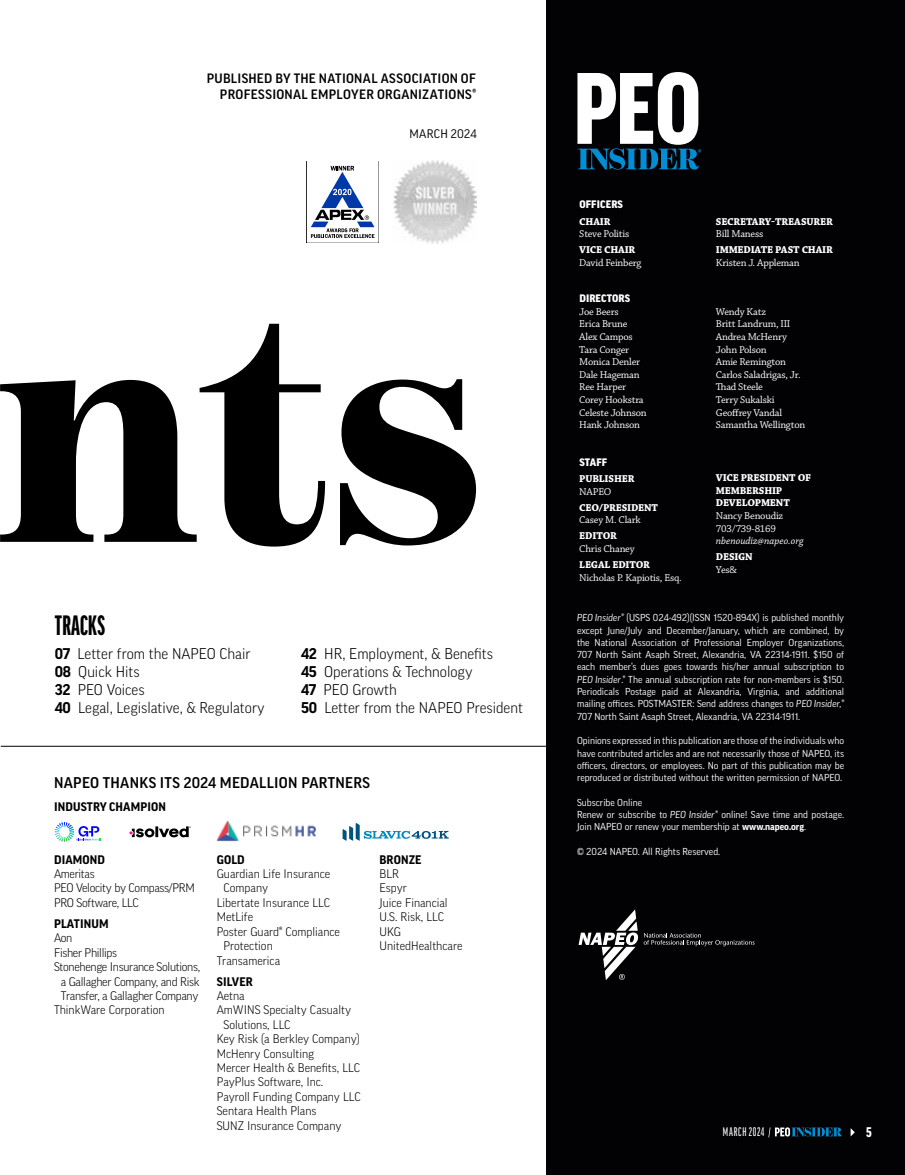
<style>
.page{position:relative;width:905px;height:1175px;background:#fff}
.page>*{position:absolute;margin:0;border:0;box-sizing:border-box;transform-origin:0 0}
.t1{font:900 27px "Good Pro Comp";letter-spacing:.01em;color:#000}
.t2{font:300 15px/18px "Good Pro";color:#000}
.t3{font:500 15px "Good Pro";letter-spacing:.02em;color:#000}
.t4{font:900 condensed 13.5px "Good Pro";color:#fff}
.t5{font:500 13.2px/15.8px "Good Pro";letter-spacing:.02em;color:#000;text-align:right}
.t6{font:300 12px/14.4px "Good Pro";color:#000}
.t7{font:300 12px/14.4px "Good Pro";letter-spacing:-.025em;color:#000}
.t8{font:700 12px "Good Pro";letter-spacing:.01em;color:#000}
.t9{font:500 12px "Good Pro Comp";letter-spacing:.06em;color:#fff}
.t10{font:12px "Good Pro";letter-spacing:.01em;color:#000}
.t11{font:10.5px/12.6px "Chaparral Pro";letter-spacing:-.02em;color:#fff}
.t12{font:700 10.5px/12.6px "Chaparral Pro";letter-spacing:-.02em;color:#fff}
.t13{font:900 10.5px "Good Pro";letter-spacing:.01em;color:#fff}
.t14{font:italic 10.5px "Chaparral Pro";color:#fff}
.t15{font:9.75px/12.3px "Good Pro";color:#fff;text-align:justify}
.s1{font-weight:700}
.s2{font-style:italic}
</style>
<div class="page">
<div style="left:546px;top:0;width:358px;height:1174px;background:#020204"></div>
<hr style="left:1px;top:746px;width:553px;height:1px;background:#000">
<svg style="left:578px;top:909px;width:176px;height:71px"></svg>
<svg style="left:577px;top:72px;width:124px;height:98px"></svg>
<img style="left:393px;top:160px;width:84px;height:83px">
<svg style="left:310px;top:165px;width:65px;height:73px"></svg>
<svg style="left:342px;top:823px;width:107px;height:17px"></svg>
<svg style="left:55px;top:822px;width:46px;height:18px"></svg>
<img style="left:216px;top:821px;width:100px;height:20px">
<svg style="left:129px;top:826px;width:62px;height:11px"></svg>
<svg style="left:850px;top:1128px;width:4px;height:8px"></svg>
<svg style="left:768px;top:1127px;width:73px;height:10px"></svg>
<svg style="left:0;top:323px;width:476px;height:224px"></svg>
<h3 class="t5" style="left:207px;top:70px;width:271px">PUBLISHED BY THE NATIONAL ASSOCIATION OF<br>PROFESSIONAL EMPLOYER ORGANIZATIONS®</h3>
<h1 class="t1" style="left:55px;top:610px;width:52px">TRACKS</h1>
<p class="t10" style="left:409px;top:127px;width:69px">MARCH 2024</p>
<h2 class="t2" style="left:55px;top:645px;width:211px"><span class="s1">07</span> Letter from the NAPEO Chair<br><span class="s1">08</span> Quick Hits<br><span class="s1">32</span> PEO Voices<br><span class="s1">40</span> Legal, Legislative, &amp; Regulatory</h2>
<h2 class="t2" style="left:301px;top:645px;width:223px"><span class="s1">42</span> HR, Employment, &amp; Benefits<br><span class="s1">45</span> Operations &amp; Technology<br><span class="s1">47</span> PEO Growth<br><span class="s1">50</span> Letter from the NAPEO President</h2>
<h2 class="t3" style="left:54px;top:774px;width:317px">NAPEO THANKS ITS 2024 MEDALLION PARTNERS</h2>
<p class="t8" style="left:54px;top:800px;width:113px">INDUSTRY CHAMPION</p>
<p class="t8" style="left:54px;top:852px;width:52px">DIAMOND</p>
<p class="t7" style="left:54px;top:866px;width:142px">Ameritas<br>PEO Velocity by Compass/PRM<br>PRO Software, LLC</p>
<p class="t8" style="left:54px;top:917px;width:56px">PLATINUM</p>
<p class="t6" style="left:54px;top:931px;width:20px">Aon</p>
<p class="t7" style="left:54px;top:945px;width:65px">Fisher Phillips</p>
<p class="t7" style="left:54px;top:959px;width:148px">Stonehenge Insurance Solutions,</p>
<p class="t7" style="left:61px;top:974px;width:140px">a Gallagher Company, and Risk</p>
<p class="t7" style="left:61px;top:988px;width:139px">Transfer, a Gallagher Company</p>
<p class="t6" style="left:54px;top:1003px;width:112px">ThinkWare Corporation</p>
<p class="t8" style="left:217px;top:852px;width:29px">GOLD</p>
<p class="t6" style="left:217px;top:866px;width:115px">Guardian Life Insurance</p>
<p class="t6" style="left:223px;top:881px;width:46px">Company</p>
<p class="t6" style="left:217px;top:895px;width:115px">Libertate Insurance LLC</p>
<p class="t6" style="left:217px;top:909px;width:38px">MetLife</p>
<p class="t6" style="left:217px;top:924px;width:125px">Poster Guard® Compliance</p>
<p class="t6" style="left:223px;top:938px;width:51px">Protection</p>
<p class="t6" style="left:217px;top:953px;width:65px">Transamerica</p>
<p class="t8" style="left:217px;top:974px;width:37px">SILVER</p>
<p class="t6" style="left:217px;top:988px;width:30px">Aetna</p>
<p class="t6" style="left:217px;top:1003px;width:136px">AmWINS Specialty Casualty</p>
<p class="t6" style="left:223px;top:1017px;width:69px">Solutions, LLC</p>
<p class="t6" style="left:217px;top:1031px;width:145px">Key Risk (a Berkley Company)</p>
<p class="t6" style="left:217px;top:1046px;width:99px">McHenry Consulting</p>
<p class="t6" style="left:217px;top:1060px;width:145px">Mercer Health &amp; Benefits, LLC</p>
<p class="t6" style="left:217px;top:1075px;width:108px">PayPlus Software, Inc.</p>
<p class="t6" style="left:217px;top:1089px;width:146px">Payroll Funding Company LLC</p>
<p class="t6" style="left:217px;top:1103px;width:101px">Sentara Health Plans</p>
<p class="t6" style="left:217px;top:1118px;width:126px">SUNZ Insurance Company</p>
<p class="t8" style="left:379px;top:852px;width:44px">BRONZE</p>
<p class="t6" style="left:379px;top:866px;width:84px">BLR<br>Espyr<br>Juice Financial<br>U.S. Risk, LLC<br>UKG<br>UnitedHealthcare</p>
<p class="t13" style="left:579px;top:199px;width:45px">OFFICERS</p>
<p class="t12" style="left:579px;top:215px;width:33px">CHAIR</p>
<p class="t11" style="left:579px;top:228px;width:51px">Steve Politis</p>
<p class="t12" style="left:579px;top:244px;width:57px">VICE CHAIR</p>
<p class="t11" style="left:579px;top:257px;width:64px">David Feinberg</p>
<p class="t12" style="left:715px;top:215px;width:118px">SECRETARY-TREASURER</p>
<p class="t11" style="left:715px;top:228px;width:49px">Bill Maness</p>
<p class="t12" style="left:715px;top:244px;width:118px">IMMEDIATE PAST CHAIR</p>
<p class="t11" style="left:715px;top:257px;width:85px">Kristen J. Appleman</p>
<p class="t13" style="left:579px;top:292px;width:52px">DIRECTORS</p>
<p class="t11" style="left:579px;top:305px;width:69px">Joe Beers<br>Erica Brune<br>Alex Campos<br>Tara Conger<br>Monica Denler<br>Dale Hageman<br>Ree Harper<br>Corey Hookstra<br>Celeste Johnson<br>Hank Johnson</p>
<p class="t11" style="left:715px;top:305px;width:91px">Wendy Katz<br>Britt Landrum, III<br>Andrea McHenry<br>John Polson<br>Amie Remington<br>Carlos Saladrigas, Jr.<br>Thad Steele<br>Terry Sukalski<br>Geoffrey Vandal<br>Samantha Wellington</p>
<p class="t13" style="left:579px;top:456px;width:30px">STAFF</p>
<p class="t12" style="left:579px;top:473px;width:57px">PUBLISHER</p>
<p class="t11" style="left:579px;top:485px;width:34px">NAPEO</p>
<p class="t12" style="left:579px;top:501px;width:80px">CEO/PRESIDENT</p>
<p class="t11" style="left:579px;top:514px;width:63px">Casey M. Clark</p>
<p class="t12" style="left:579px;top:530px;width:39px">EDITOR</p>
<p class="t11" style="left:579px;top:543px;width:57px">Chris Chaney</p>
<p class="t12" style="left:579px;top:559px;width:72px">LEGAL EDITOR</p>
<p class="t11" style="left:579px;top:571px;width:104px">Nicholas P. Kapiotis, Esq.</p>
<p class="t12" style="left:715px;top:472px;width:97px">VICE PRESIDENT OF<br>MEMBERSHIP<br>DEVELOPMENT</p>
<p class="t11" style="left:715px;top:510px;width:69px">Nancy Benoudiz<br>703/739-8169</p>
<p class="t14" style="left:715px;top:535px;width:89px">nbenoudiz@napeo.org</p>
<p class="t12" style="left:715px;top:551px;width:38px">DESIGN</p>
<p class="t11" style="left:715px;top:563px;width:23px">Yes&amp;</p>
<p class="t15" style="left:577px;top:611px;width:269px"><span class="s2">PEO Insider®</span> (USPS 024-492)(ISSN 1520-894X) is published monthly except June/July and December/January, which are combined, by the National Association of Professional Employer Organizations, 707 North Saint Asaph Street, Alexandria, VA 22314-1911. $150 of each member’s dues goes towards his/her annual subscription to <span class="s2">PEO Insider</span>.® The annual subscription rate for non-members is $150.<br>Periodicals Postage paid at Alexandria, Virginia, and additional mailing offices. POSTMASTER: Send address changes to <span class="s2">PEO Insider,® </span>707 North Saint Asaph Street, Alexandria, VA 22314-1911.</p>
<p class="t15" style="left:577px;top:734px;width:269px">Opinions expressed in this publication are those of the individuals who have contributed articles and are not necessarily those of NAPEO, its officers, directors, or employees. No part of this publication may be reproduced or distributed without the written permission of NAPEO.</p>
<p class="t15" style="left:577px;top:796px;width:268px;text-align:left">Subscribe Online<br>Renew or subscribe to <span class="s2">PEO Insider®</span> online! Save time and postage.<br>Join NAPEO or renew your membership at <span class="s1">www.napeo.org</span>.</p>
<p class="t15" style="left:577px;top:845px;width:145px">© 2024 NAPEO. All Rights Reserved.</p>
<p class="t9" style="left:723px;top:1125px;width:43px">MARCH 2024</p>
<h3 class="t4" style="left:866px;top:1124px;width:7px">5</h3>
</div>
